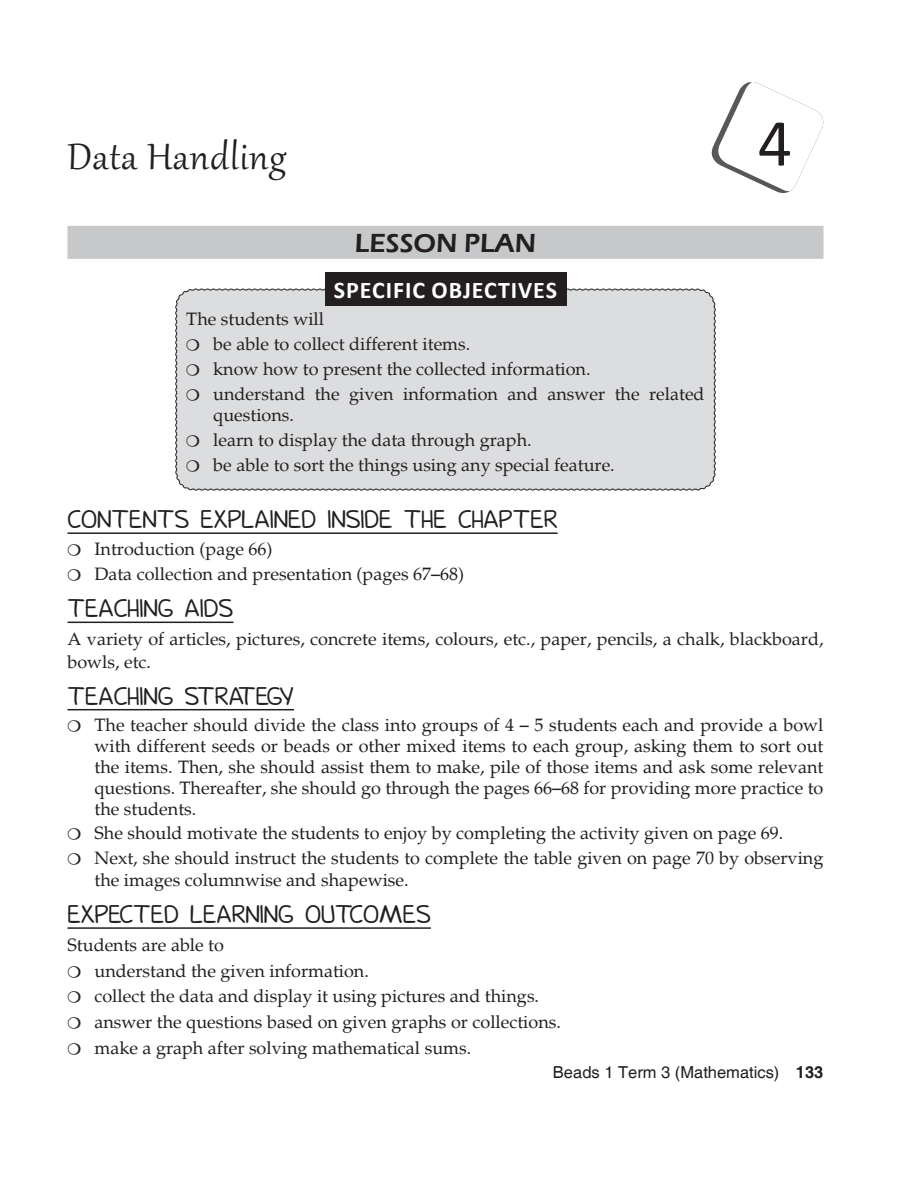
<style>
.page{position:relative;width:918px;height:1188px;background:#fff}
.page>*{position:absolute;margin:0;border:0;box-sizing:border-box;transform-origin:0 0}
.t1{font:67.5px "Calibri";color:#231f20}
.Chap_Hd{font:45px "Gabriola";letter-spacing:.02em;color:#231f20}
.Lesson_plan{font:600 27px "Eras ITC";color:#231f20}
.t2{font:700 24px "Calibri";letter-spacing:.04em;color:#fff}
.Heading_2{font:22.5px "Donald";color:#231f20}
.Sub_para{font:18px/24.9px "Palatino";color:#231f20}
.Body_text{font:18px/22.5px "Palatino";color:#231f20}
.t3{font:16.5px "Helvetica";color:#231f20}
.s1{font-weight:700}
</style>
<div class="page">
<svg style="left:711px;top:82px;width:113px;height:112px"></svg>
<div style="left:68px;top:226px;width:756px;height:33px;background:#c7c8ca"></div>
<hr style="left:68px;top:532px;width:490px;height:2px;background:#231f20">
<hr style="left:68px;top:622px;width:166px;height:1px;background:#231f20">
<hr style="left:68px;top:709px;width:226px;height:1px;background:#231f20">
<hr style="left:68px;top:927px;width:363px;height:2px;background:#231f20">
<div style="left:175px;top:288px;width:541px;height:203px;background:#dcdddf"></div>
<div style="left:325px;top:272px;width:241px;height:34px;background:#231f20"></div>
<svg style="left:187px;top:339px;width:12px;height:12px"></svg>
<svg style="left:187px;top:364px;width:12px;height:11px"></svg>
<svg style="left:187px;top:389px;width:12px;height:11px"></svg>
<svg style="left:187px;top:435px;width:12px;height:12px"></svg>
<svg style="left:187px;top:460px;width:12px;height:12px"></svg>
<p class="Chap_Hd" style="left:68px;top:127px;width:220px">Data Handling</p>
<p class="t1" style="left:758px;top:101px;width:36px">4</p>
<p class="Lesson_plan" style="left:355px;top:228px;width:183px">LESSON PLAN</p>
<p class="t2" style="left:334px;top:274px;width:225px">SPECIFIC OBJECTIVES</p>
<p class="Sub_para" style="left:213px;top:307px;width:493px;text-indent:-27px">The students will<br>be able to collect different items.<br>know how to present the collected information.<br>understand the given information and answer the related</p>
<p class="Sub_para" style="left:213px;top:403px;width:403px">questions.<br>learn to display the data through graph.<br>be able to sort the things using any special feature.</p>
<p class="Heading_2" style="left:68px;top:510px;width:492px">CONTENTS EXPLAINED INSIDE THE CHAPTER</p>
<p class="Sub_para" style="left:95px;top:536px;width:180px">Introduction (page 66)</p>
<p class="Sub_para" style="left:95px;top:562px;width:371px">Data collection and presentation (pages 67–68)</p>
<p class="Heading_2" style="left:68px;top:599px;width:168px">TEACHING AIDS</p>
<p class="Body_text" style="left:68px;top:628px;width:758px">A variety of articles, pictures, concrete items, colours, etc., paper, pencils, a chalk, blackboard, bowls, etc.</p>
<p class="Heading_2" style="left:68px;top:686px;width:228px">TEACHING STRATEGY</p>
<p class="Sub_para" style="left:94px;top:715px;width:731px;line-height:21px;text-align:justify">The teacher should divide the class into groups of 4 – 5 students each and provide a bowl with different seeds or beads or other mixed items to each group, asking them to sort out the items. Then, she should assist them to make, pile of those items and ask some relevant questions. Thereafter, she should go through the pages 66–68 for providing more practice to the students.</p>
<p class="Sub_para" style="left:95px;top:821px;width:690px">She should motivate the students to enjoy by completing the activity given on page 69.</p>
<p class="Sub_para" style="left:94px;top:847px;width:730px;line-height:22.5px">Next, she should instruct the students to complete the table given on page 70 by observing the images columnwise and shapewise.</p>
<p class="Heading_2" style="left:68px;top:905px;width:365px">EXPECTED LEARNING OUTCOMES</p>
<p class="Sub_para" style="left:68px;top:933px;width:158px">Students are able to</p>
<p class="Sub_para" style="left:95px;top:959px;width:276px">understand the given information.</p>
<p class="Sub_para" style="left:95px;top:984px;width:446px">collect the data and display it using pictures and things.</p>
<p class="Sub_para" style="left:95px;top:1010px;width:468px">answer the questions based on given graphs or collections.</p>
<p class="Sub_para" style="left:95px;top:1036px;width:378px">make a graph after solving mathematical sums.</p>
<p class="t3" style="left:553px;top:1063px;width:272px">Beads 1 Term 3 (Mathematics) <span class="s1">133</span></p>
</div>
